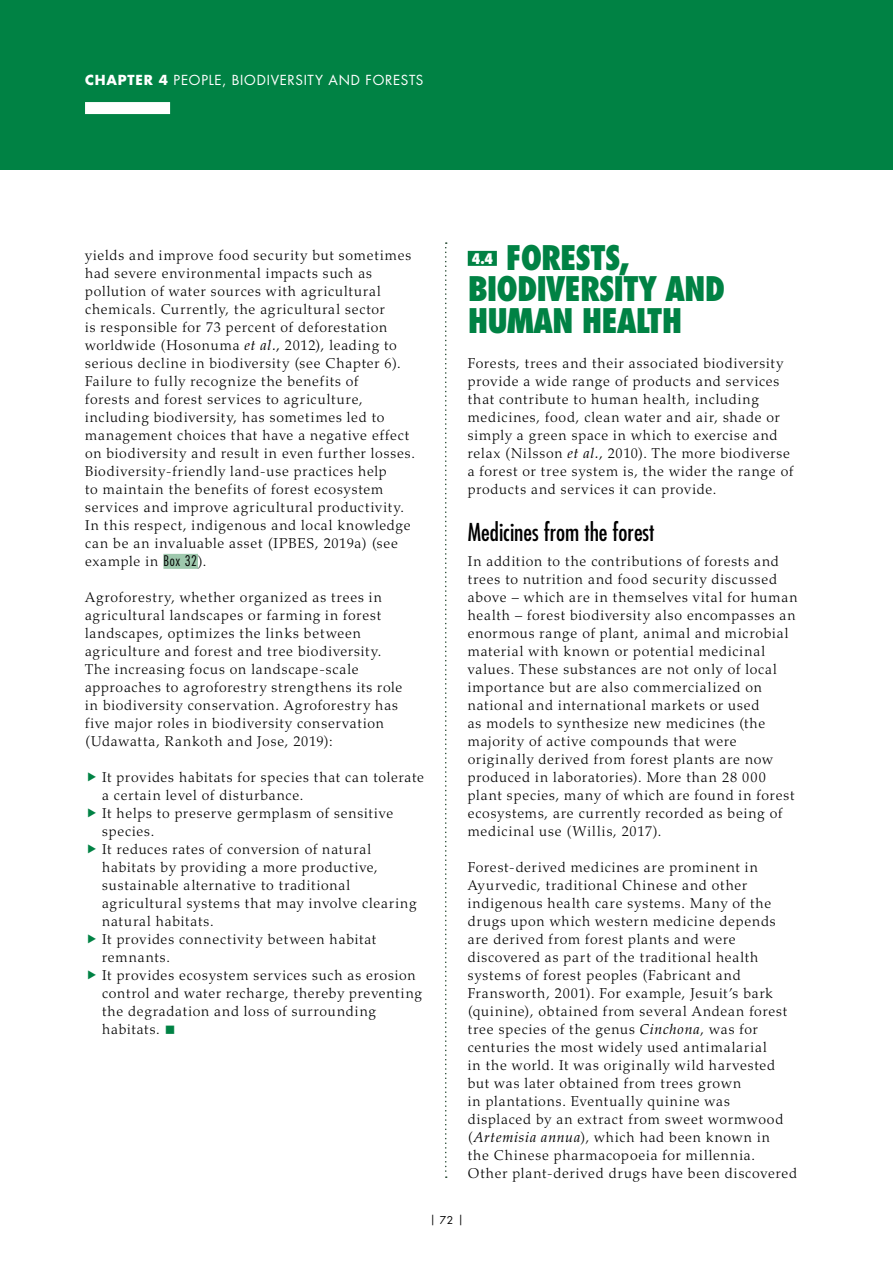
<style>
.page{position:relative;width:893px;height:1263px;background:#fff}
.page>*{position:absolute;margin:0;border:0;box-sizing:border-box;transform-origin:0 0}
.t1{font:800 condensed 33px/31.5px "Futura Std";letter-spacing:-.03em;color:#008244}
.t2{font:condensed 24px "Futura Std";color:#000}
.t3{font:300 14.25px/18px "Palatino LT Std";letter-spacing:.055em;color:#000}
.t4{font:800 condensed 14.25px "Futura Std";color:#fff}
.t5{font:13.5px "Futura Std";letter-spacing:.055em;color:#fff}
.t6{font:10.5px "Futura Std";color:#000}
.s1{font-weight:700}
.s2{font-weight:400;font-style:italic}
.s3{font-family:"Futura Std";font-stretch:condensed}
.s4{color:#008244}
</style>
<div class="page">
<div style="left:0;top:0;width:893px;height:170px;background:#008244"></div>
<div style="left:85px;top:102px;width:85px;height:12px;background:#fff"></div>
<svg style="left:445px;top:242px;width:2px;height:936px"></svg>
<div style="left:163px;top:554px;width:35px;height:15px;background:#9ec8ad"></div>
<div style="left:468px;top:251px;width:29px;height:15px;background:#008244"></div>
<p class="t5" style="left:85px;top:71px;width:340px"><span class="s1">CHAPTER 4</span> PEOPLE, BIODIVERSITY AND FORESTS</p>
<p class="t3" style="left:85px;top:246px;width:331px">yields and improve food security but sometimes had severe environmental impacts such as pollution of water sources with agricultural chemicals. Currently, the agricultural sector<br>is responsible for 73 percent of deforestation worldwide (Hosonuma <span class="s2">et al.,</span> 2012), leading to serious decline in biodiversity (see Chapter 6).<br>Failure to fully recognize the benefits of<br>forests and forest services to agriculture, including biodiversity, has sometimes led to management choices that have a negative effect on biodiversity and result in even further losses.<br>Biodiversity-friendly land-use practices help<br>to maintain the benefits of forest ecosystem services and improve agricultural productivity.<br>In this respect, indigenous and local knowledge can be an invaluable asset (IPBES, 2019a) (see example in <span class="s3">Box 32</span>).</p>
<p class="t3" style="left:85px;top:588px;width:319px">Agroforestry, whether organized as trees in agricultural landscapes or farming in forest landscapes, optimizes the links between agriculture and forest and tree biodiversity.<br>The increasing focus on landscape-scale approaches to agroforestry strengthens its role in biodiversity conservation. Agroforestry has five major roles in biodiversity conservation (Udawatta, Rankoth and Jose, 2019):</p>
<p class="t3" style="left:102px;top:768px;width:324px">It provides habitats for species that can tolerate a certain level of disturbance.<br>It helps to preserve germplasm of sensitive species.<br>It reduces rates of conversion of natural habitats by providing a more productive, sustainable alternative to traditional agricultural systems that may involve clearing natural habitats.<br>It provides connectivity between habitat remnants.<br>It provides ecosystem services such as erosion control and water recharge, thereby preventing the degradation and loss of surrounding habitats. <span class="s4">■</span></p>
<h1 class="t1" style="left:468px;top:241px;width:259px;text-indent:38px">FORESTS,<br>BIODIVERSITY AND<br>HUMAN HEALTH</h1>
<p class="t3" style="left:468px;top:354px;width:327px">Forests, trees and their associated biodiversity provide a wide range of products and services that contribute to human health, including medicines, food, clean water and air, shade or simply a green space in which to exercise and relax (Nilsson <span class="s2">et al.,</span> 2010). The more biodiverse a forest or tree system is, the wider the range of products and services it can provide.</p>
<h2 class="t2" style="left:468px;top:517px;width:188px">Medicines from the forest</h2>
<p class="t3" style="left:468px;top:552px;width:332px">In addition to the contributions of forests and trees to nutrition and food security discussed above – which are in themselves vital for human health – forest biodiversity also encompasses an enormous range of plant, animal and microbial material with known or potential medicinal values. These substances are not only of local importance but are also commercialized on national and international markets or used<br>as models to synthesize new medicines (the majority of active compounds that were originally derived from forest plants are now produced in laboratories). More than 28 000 plant species, many of which are found in forest ecosystems, are currently recorded as being of medicinal use (Willis, 2017).</p>
<p class="t3" style="left:468px;top:858px;width:331px">Forest-derived medicines are prominent in Ayurvedic, traditional Chinese and other indigenous health care systems. Many of the drugs upon which western medicine depends are derived from forest plants and were discovered as part of the traditional health systems of forest peoples (Fabricant and Fransworth, 2001). For example, Jesuit’s bark (quinine), obtained from several Andean forest tree species of the genus <span class="s2">Cinchona</span>, was for centuries the most widely used antimalarial<br>in the world. It was originally wild harvested but was later obtained from trees grown<br>in plantations. Eventually quinine was<br>displaced by an extract from sweet wormwood (<span class="s2">Artemisia annua</span>), which had been known in<br>the Chinese pharmacopoeia for millennia.<br>Other plant-derived drugs have been discovered</p>
<p class="t4" style="left:472px;top:249px;width:23px">4.4</p>
<p class="t6" style="left:430px;top:1213px;width:35px">| 72 |</p>
</div>
